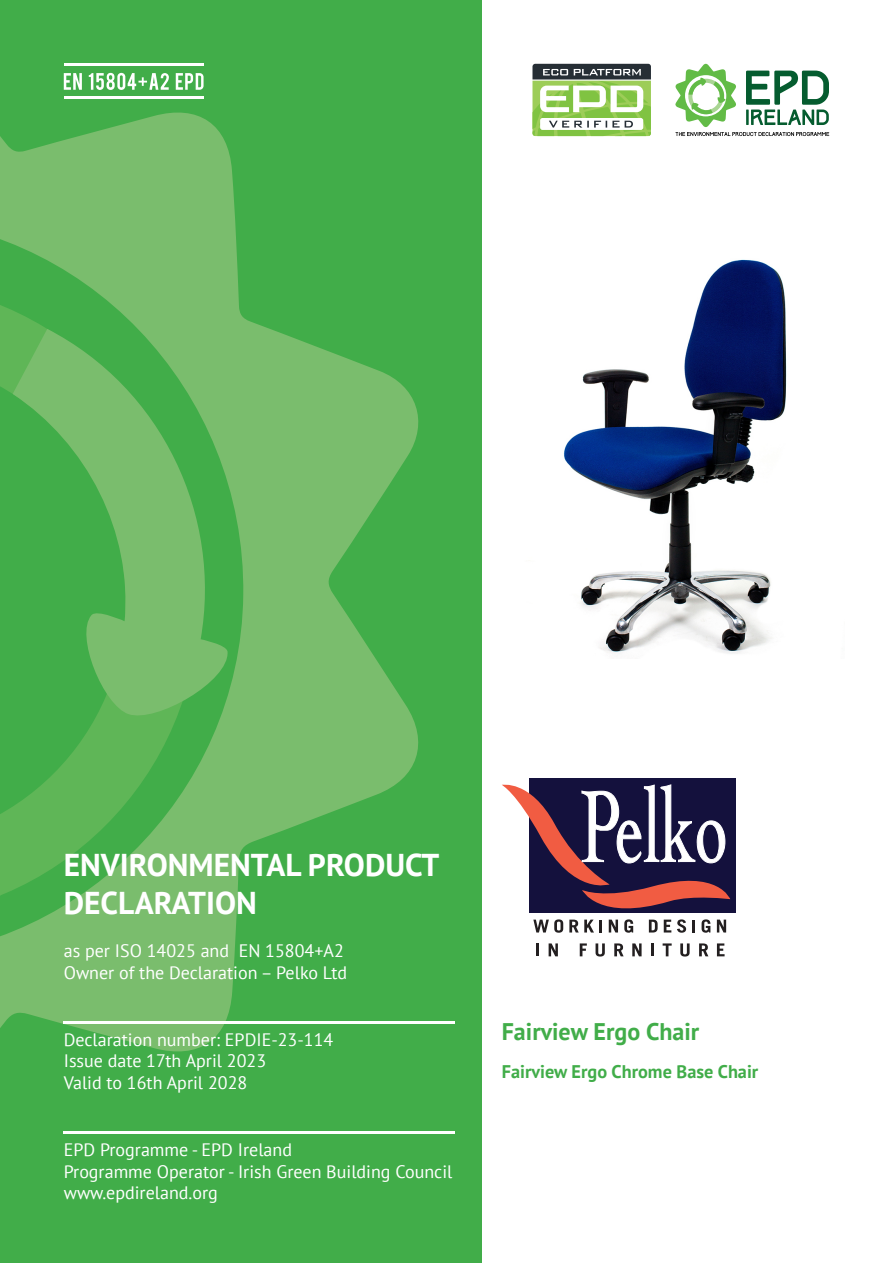
<style>
.page{position:relative;width:893px;height:1263px;background:#fff}
.page>*{position:absolute;margin:0;border:0;box-sizing:border-box;transform-origin:0 0}
.t1{font:700 31.5px/37.8px "PT Sans";color:#fff}
.t2{font:700 24px "PT Sans";color:#41ad49}
.t3{font:700 18.3px "PT Sans";color:#41ad49}
.t4{font:18px/21.6px "PT Sans";color:#fff}
</style>
<div class="page">
<div style="left:0;top:0;width:481px;height:1263px;background:#41ad49"></div>
<svg style="left:0;top:63px;width:430px;height:1071px"></svg>
<svg style="left:13px;top:329px;width:216px;height:394px"></svg>
<svg style="left:0;top:706px;width:1px;height:245px"></svg>
<svg style="left:64px;top:73px;width:140px;height:17px"></svg>
<hr style="left:64px;top:64px;width:140px;height:2px;background:#fff">
<hr style="left:64px;top:97px;width:140px;height:2px;background:#fff">
<svg style="left:675px;top:63px;width:154px;height:73px"></svg>
<svg style="left:532px;top:64px;width:119px;height:72px"></svg>
<hr style="left:64px;top:1131px;width:391px;height:2px;background:#fff">
<hr style="left:64px;top:1021px;width:391px;height:2px;background:#fff">
<svg style="left:536px;top:943px;width:3px;height:13px"></svg>
<svg style="left:549px;top:943px;width:9px;height:13px"></svg>
<svg style="left:580px;top:943px;width:7px;height:13px"></svg>
<svg style="left:595px;top:943px;width:10px;height:13px"></svg>
<svg style="left:614px;top:943px;width:10px;height:13px"></svg>
<svg style="left:632px;top:943px;width:10px;height:13px"></svg>
<svg style="left:651px;top:943px;width:3px;height:13px"></svg>
<svg style="left:663px;top:943px;width:9px;height:13px"></svg>
<svg style="left:680px;top:943px;width:10px;height:13px"></svg>
<svg style="left:699px;top:943px;width:9px;height:13px"></svg>
<svg style="left:717px;top:943px;width:8px;height:13px"></svg>
<div style="left:530px;top:778px;width:206px;height:134px;background:#14113d"></div>
<svg style="left:502px;top:779px;width:228px;height:154px"></svg>
<img style="left:563px;top:259px;width:224px;height:395px">
<h1 class="t1" style="left:64px;top:846px;width:377px">ENVIRONMENTAL PRODUCT<br>DECLARATION</h1>
<p class="t4" style="left:64px;top:940px;width:285px">as per ISO 14025 and EN 15804+A2<br>Owner of the Declaration – Pelko Ltd</p>
<p class="t4" style="left:64px;top:1028px;width:271px">Declaration number: EPDIE-23-114<br>Issue date 17th April 2023<br>Valid to 16th April 2028</p>
<p class="t4" style="left:64px;top:1138px;width:390px">EPD Programme - EPD Ireland<br>Programme Operator - Irish Green Building Council www.epdireland.org</p>
<h2 class="t2" style="left:502px;top:1015px;width:199px">Fairview Ergo Chair</h2>
<p class="t3" style="left:502px;top:1059px;width:258px">Fairview Ergo Chrome Base Chair</p>
</div>
